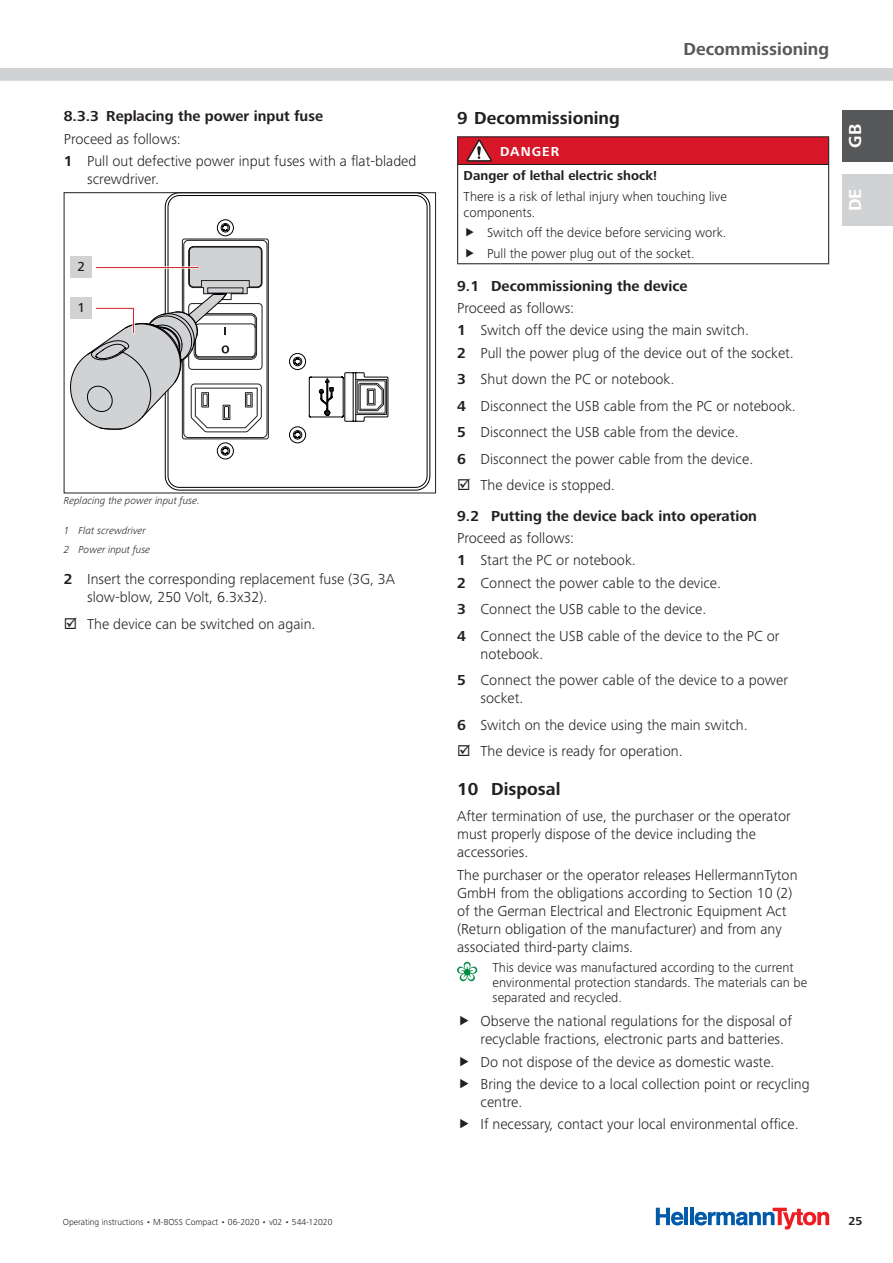
<style>
.page{position:relative;width:893px;height:1263px;background:#fff}
.page>*{position:absolute;margin:0;border:0;box-sizing:border-box;transform-origin:0 0}
.t1{font:700 18px "Frutiger Next LTW1 G";color:#231f20}
.t2{font:700 18px "Frutiger Next LTW1 G";color:#57585a}
.t3{font:700 18px "Frutiger Next LTW1 G";color:#fff}
.HT_Copy_only_DE{font:300 15px/18px "Frutiger Next LTW1 G";color:#231f20}
.t4{font:700 15px "Frutiger Next LTW1 G";color:#231f20}
.HT_Umwelt_Info_Tabel{font:300 13.5px/15px "Frutiger Next LTW1 G";color:#231f20}
.HT_Warnung_2_Erläute{font:300 13.5px/16.2px "Frutiger Next LTW1 G";color:#231f20}
.HT_Warnung_1_Art{font:700 13.5px "Frutiger Next LTW1 G";color:#231f20}
.HT_Warn_Signalwort_w{font:700 13.5px "Frutiger Next LTW1 G";letter-spacing:.075em;color:#fff}
.t5{font:500 13.5px "Frutiger Next LTW1 G";color:#231f20}
.t6{font:700 12px "Frutiger Next LTW1 G";color:#231f20}
.HT_BUL{font:italic 300 10.5px "Frutiger Next LTW1 G";color:#231f20}
.HT_BU{font:italic 300 10.5px "Frutiger Next LTW1 G";color:#231f20}
.t7{font:300 9px "Frutiger Next LTW1 G";color:#231f20}
.s1{font-weight:700}
</style>
<div class="page">
<div style="left:0;top:68px;width:893px;height:13px;background:#d1d2d4"></div>
<div style="left:842px;top:111px;width:51px;height:51px;background:#57585a"></div>
<div style="left:842px;top:174px;width:51px;height:51px;background:#d1d2d4"></div>
<hr style="left:684px;top:1208px;width:4px;height:17px;background:#015aaa">
<hr style="left:690px;top:1208px;width:4px;height:17px;background:#015aaa">
<svg style="left:656px;top:1208px;width:27px;height:17px"></svg>
<svg style="left:695px;top:1208px;width:134px;height:21px"></svg>
<svg style="left:164px;top:194px;width:266px;height:296px"></svg>
<svg style="left:70px;top:219px;width:199px;height:241px"></svg>
<div style="left:71px;top:297px;width:21px;height:21px;background:#d1d2d4"></div>
<div style="left:64px;top:192px;width:372px;height:301px;border:1px solid #231f20"></div>
<hr style="left:828px;top:165px;width:1px;height:98px;background:#231f20">
<hr style="left:457px;top:136px;width:43px;height:1px;background:#231f20">
<hr style="left:500px;top:136px;width:329px;height:1px;background:#231f20">
<hr style="left:457px;top:164px;width:43px;height:1px;background:#231f20">
<hr style="left:457px;top:165px;width:1px;height:98px;background:#231f20">
<hr style="left:500px;top:164px;width:329px;height:1px;background:#231f20">
<hr style="left:457px;top:263px;width:43px;height:1px;background:#231f20">
<hr style="left:500px;top:263px;width:329px;height:1px;background:#231f20">
<svg style="left:457px;top:137px;width:372px;height:27px;background:#d11b2b"></svg>
<svg style="left:457px;top:962px;width:20px;height:19px"></svg>
<p class="t4" style="left:64px;top:108px;width:261px">8. 3. 3 Replacing the power input fuse</p>
<p class="HT_Copy_only_DE" style="left:64px;top:130px;width:119px">Proceed as follows:</p>
<p class="HT_Copy_only_DE" style="left:87px;top:152px;width:331px;text-indent:-23px"><span class="s1">1</span> Pull out defective power input fuses with a flat-bladed screwdriver.</p>
<p class="t5" style="left:77px;top:259px;width:9px">2</p>
<p class="t5" style="left:77px;top:300px;width:9px">1</p>
<p class="HT_BU" style="left:64px;top:494px;width:138px">Replacing the power input fuse.</p>
<p class="HT_BUL" style="left:64px;top:524px;width:84px">1 Flat screwdriver</p>
<p class="HT_BUL" style="left:64px;top:543px;width:88px">2 Power input fuse</p>
<p class="HT_Copy_only_DE" style="left:87px;top:570px;width:309px;text-indent:-23px"><span class="s1">2</span> Insert the corresponding replacement fuse (3G, 3A slow-blow, 250 Volt, 6.3x32).</p>
<p class="HT_Copy_only_DE" style="left:87px;top:615px;width:230px">The device can be switched on again.</p>
<p class="t7" style="left:63px;top:1217px;width:271px">Operating instructions • M-BOSS Compact • 06-2020 • v02 • 544-12020</p>
<p class="t2" style="left:683px;top:39px;width:147px">Decommissioning</p>
<p class="t1" style="left:457px;top:107px;width:164px">9 Decommissioning</p>
<p class="HT_Warn_Signalwort_w" style="left:500px;top:143px;width:61px">DANGER</p>
<p class="HT_Warnung_1_Art" style="left:464px;top:168px;width:195px">Danger of lethal electric shock!</p>
<p class="HT_Warnung_2_Erläute" style="left:464px;top:188px;width:265px">There is a risk of lethal injury when touching live components.</p>
<p class="HT_Umwelt_Info_Tabel" style="left:487px;top:225px;width:241px">Switch off the device before servicing work.</p>
<p class="HT_Umwelt_Info_Tabel" style="left:487px;top:246px;width:209px">Pull the power plug out of the socket.</p>
<p class="t4" style="left:457px;top:277px;width:232px">9. 1 Decommissioning the device</p>
<p class="HT_Copy_only_DE" style="left:457px;top:299px;width:119px">Proceed as follows:</p>
<p class="HT_Copy_only_DE" style="left:457px;top:321px;width:293px"><span class="s1">1</span> Switch off the device using the main switch.</p>
<p class="HT_Copy_only_DE" style="left:457px;top:344px;width:338px"><span class="s1">2</span> Pull the power plug of the device out of the socket.</p>
<p class="HT_Copy_only_DE" style="left:457px;top:370px;width:219px"><span class="s1">3</span> Shut down the PC or notebook.</p>
<p class="HT_Copy_only_DE" style="left:457px;top:397px;width:340px"><span class="s1">4</span> Disconnect the USB cable from the PC or notebook.</p>
<p class="HT_Copy_only_DE" style="left:457px;top:423px;width:283px"><span class="s1">5</span> Disconnect the USB cable from the device.</p>
<p class="HT_Copy_only_DE" style="left:457px;top:450px;width:298px"><span class="s1">6</span> Disconnect the power cable from the device.</p>
<p class="HT_Copy_only_DE" style="left:480px;top:476px;width:136px">The device is stopped.</p>
<p class="t4" style="left:457px;top:507px;width:301px">9. 2 Putting the device back into operation</p>
<p class="HT_Copy_only_DE" style="left:457px;top:529px;width:119px">Proceed as follows:</p>
<p class="HT_Copy_only_DE" style="left:457px;top:551px;width:180px"><span class="s1">1</span> Start the PC or notebook.</p>
<p class="HT_Copy_only_DE" style="left:457px;top:574px;width:265px"><span class="s1">2</span> Connect the power cable to the device.</p>
<p class="HT_Copy_only_DE" style="left:457px;top:600px;width:251px"><span class="s1">3</span> Connect the USB cable to the device.</p>
<p class="HT_Copy_only_DE" style="left:480px;top:627px;width:301px;text-indent:-23px"><span class="s1">4</span> Connect the USB cable of the device to the PC or notebook.</p>
<p class="HT_Copy_only_DE" style="left:480px;top:671px;width:309px;text-indent:-23px"><span class="s1">5</span> Connect the power cable of the device to a power socket.</p>
<p class="HT_Copy_only_DE" style="left:457px;top:716px;width:292px"><span class="s1">6</span> Switch on the device using the main switch.</p>
<p class="HT_Copy_only_DE" style="left:480px;top:742px;width:204px">The device is ready for operation.</p>
<p class="t1" style="left:457px;top:778px;width:105px">10 Disposal</p>
<p class="HT_Copy_only_DE" style="left:457px;top:807px;width:335px">After termination of use, the purchaser or the operator must properly dispose of the device including the accessories.</p>
<p class="HT_Copy_only_DE" style="left:457px;top:865px;width:342px">The purchaser or the operator releases HellermannTyton GmbH from the obligations according to Section 10 (2) of the German Electrical and Electronic Equipment Act (Return obligation of the manufacturer) and from any associated third-party claims.</p>
<p class="HT_Umwelt_Info_Tabel" style="left:493px;top:959px;width:316px">This device was manufactured according to the current environmental protection standards. The materials can be separated and recycled.</p>
<p class="HT_Copy_only_DE" style="left:480px;top:1012px;width:313px">Observe the national regulations for the disposal of recyclable fractions, electronic parts and batteries.</p>
<p class="HT_Copy_only_DE" style="left:480px;top:1052px;width:295px">Do not dispose of the device as domestic waste.</p>
<p class="HT_Copy_only_DE" style="left:480px;top:1075px;width:331px">Bring the device to a local collection point or recycling centre.</p>
<p class="HT_Copy_only_DE" style="left:480px;top:1115px;width:320px">If necessary, contact your local environmental office.</p>
<p class="t3" style="left:845px;top:148px;width:25px;rotate:-90deg">GB</p>
<p class="t3" style="left:845px;top:211px;width:24px;rotate:-90deg">DE</p>
<p class="t6" style="left:848px;top:1214px;width:16px">25</p>
</div>
